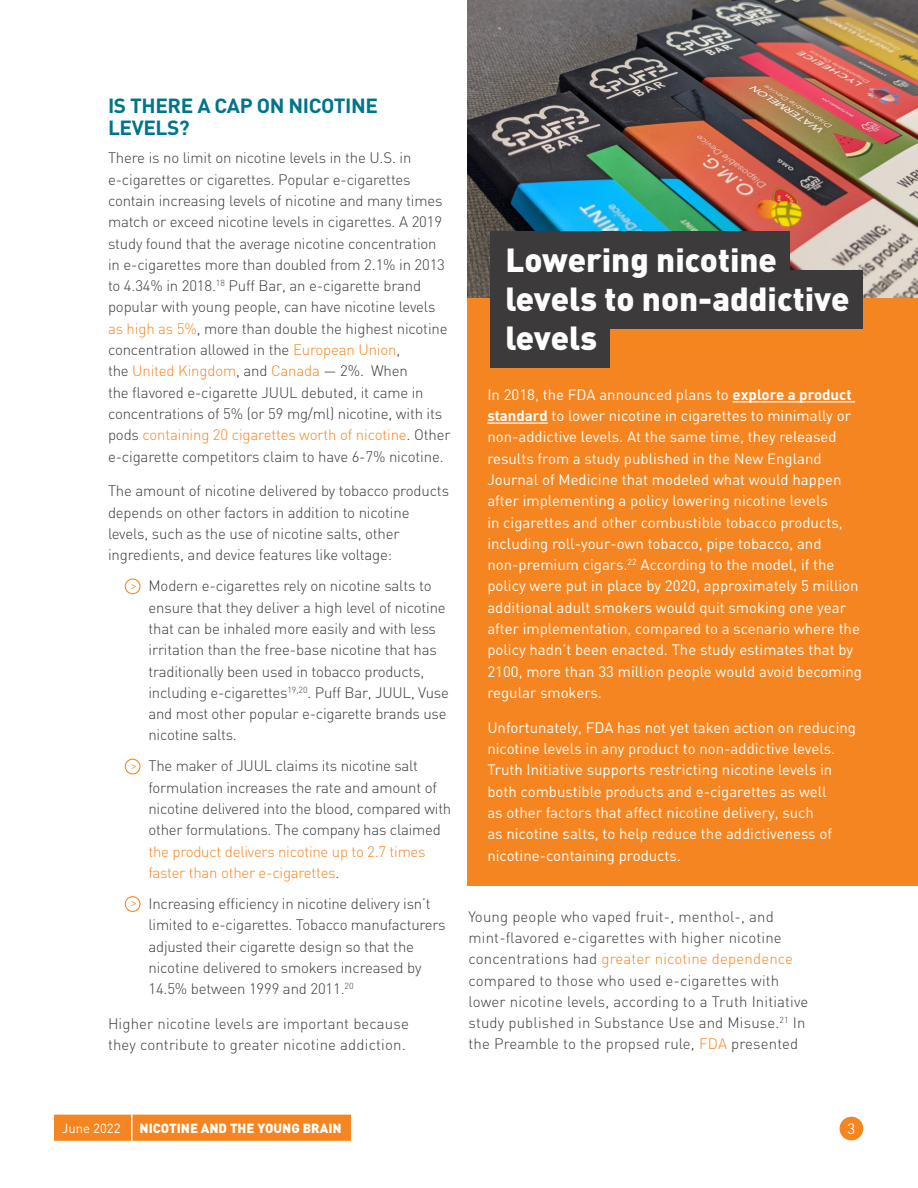
<style>
.page{position:relative;width:918px;height:1188px;background:#fff}
.page>*{position:absolute;margin:0;border:0;box-sizing:border-box;transform-origin:0 0}
.Callout{font:900 33px "DIN";color:#fff}
.t1{font:700 20.25px/22.5px "DIN";letter-spacing:-.02em;color:#00748a}
.Body{font:300 15px/21.3px "DIN";letter-spacing:-.01em;color:#3c3a3b}
.Body-2{font:15px/21.3px "DIN";color:#fff}
.Body-3{font:300 15px/21.3px "DIN";letter-spacing:.01em;color:#3c3a3b}
.t2{font:900 13.05px "DIN";color:#fff}
.t3{font:13.05px "DIN";color:#fff}
.t4{font:700 9.6px "Minion Pro";color:#f58520}
.s1{color:#f58520}
.s2{font-weight:700}
</style>
<div class="page">
<div style="left:840px;top:1117px;width:23px;height:23px;background:#f58520;border-radius:50%"></div>
<div style="left:54px;top:1115px;width:297px;height:26px;background:#f58520"></div>
<hr style="left:131px;top:1115px;width:2px;height:26px;background:#fff">
<div style="left:125px;top:579px;width:16px;height:15px;border:1px solid #f58520;border-radius:50%"></div>
<div style="left:125px;top:759px;width:16px;height:15px;border:1px solid #f58520;border-radius:50%"></div>
<div style="left:125px;top:896px;width:16px;height:16px;border:1px solid #f58520;border-radius:50%"></div>
<img style="left:467px;top:0;width:451px;height:298px">
<div style="left:467px;top:298px;width:451px;height:588px;background:#f58520"></div>
<hr style="left:733px;top:401px;width:122px;height:1px;background:#fff">
<hr style="left:487px;top:422px;width:61px;height:2px;background:#fff">
<div style="left:490px;top:232px;width:300px;height:58px;background:#3c3a3b"></div>
<div style="left:490px;top:271px;width:372px;height:58px;background:#3c3a3b"></div>
<div style="left:490px;top:310px;width:120px;height:58px;background:#3c3a3b"></div>
<h2 class="t1" style="left:108px;top:93px;width:272px">IS THERE A CAP ON NICOTINE<br>LEVELS?</h2>
<p class="Body" style="left:108px;top:147px;width:344px">There is no limit on nicotine levels in the U.S. in e-cigarettes or cigarettes. Popular e-cigarettes contain increasing levels of nicotine and many times match or exceed nicotine levels in cigarettes. A 2019 study found that the average nicotine concentration in e-cigarettes more than doubled from 2.1% in 2013 to 4.34% in 2018.<sup>18</sup> Puff Bar, an e-cigarette brand popular with young people, can have nicotine levels <span class="s1">as high as 5%</span>, more than double the highest nicotine concentration allowed in the <span class="s1">European Union</span>,<br>the <span class="s1">United Kingdom</span>, and <span class="s1">Canada</span> — 2%. When<br>the flavored e-cigarette JUUL debuted, it came in concentrations of 5% (or 59 mg/ml) nicotine, with its pods <span class="s1">containing 20 cigarettes worth of nicotine</span>. Other e-cigarette competitors claim to have 6-7% nicotine.</p>
<p class="Body" style="left:108px;top:480px;width:343px">The amount of nicotine delivered by tobacco products depends on other factors in addition to nicotine levels, such as the use of nicotine salts, other ingredients, and device features like voltage:</p>
<p class="t4" style="left:131px;top:579px;width:7px">&gt;</p>
<p class="Body" style="left:148px;top:575px;width:302px">Modern e-cigarettes rely on nicotine salts to ensure that they deliver a high level of nicotine that can be inhaled more easily and with less irritation than the free-base nicotine that has traditionally been used in tobacco products, including e-cigarettes<sup>19,20</sup>. Puff Bar, JUUL, Vuse and most other popular e-cigarette brands use nicotine salts.</p>
<p class="t4" style="left:131px;top:759px;width:7px">&gt;</p>
<p class="Body" style="left:148px;top:755px;width:304px">The maker of JUUL claims its nicotine salt formulation increases the rate and amount of nicotine delivered into the blood, compared with other formulations. The company has claimed <span class="s1">the product delivers nicotine up to 2.7 times faster than other e-cigarettes</span>.</p>
<p class="t4" style="left:131px;top:896px;width:7px">&gt;</p>
<p class="Body" style="left:148px;top:893px;width:299px">Increasing efficiency in nicotine delivery isn’t limited to e-cigarettes. Tobacco manufacturers adjusted their cigarette design so that the nicotine delivered to smokers increased by 14.5% between 1999 and 2011.<sup>20</sup></p>
<p class="Body-3" style="left:108px;top:1013px;width:302px">Higher nicotine levels are important because they contribute to greater nicotine addiction.</p>
<p class="Callout" style="left:505px;top:238px;width:273px">Lowering nicotine</p>
<p class="Callout" style="left:505px;top:277px;width:346px">levels to non-addictive</p>
<p class="Callout" style="left:505px;top:316px;width:93px">levels</p>
<p class="Body-2" style="left:487px;top:383px;width:376px">In 2018, the FDA announced plans to <span class="s2">explore a product standard</span> to lower nicotine in cigarettes to minimally or non-addictive levels. At the same time, they released results from a study published in the New England Journal of Medicine that modeled what would happen after implementing a policy lowering nicotine levels<br>in cigarettes and other combustible tobacco products, including roll-your-own tobacco, pipe tobacco, and non-premium cigars.<sup>22</sup> According to the model, if the policy were put in place by 2020, approximately 5 million additional adult smokers would quit smoking one year after implementation, compared to a scenario where the policy hadn’t been enacted. The study estimates that by 2100, more than 33 million people would avoid becoming regular smokers.</p>
<p class="Body-2" style="left:487px;top:716px;width:370px">Unfortunately, FDA has not yet taken action on reducing nicotine levels in any product to non-addictive levels.<br>Truth Initiative supports restricting nicotine levels in both combustible products and e-cigarettes as well<br>as other factors that affect nicotine delivery, such<br>as nicotine salts, to help reduce the addictiveness of nicotine-containing products.</p>
<p class="Body-3" style="left:469px;top:905px;width:341px">Young people who vaped fruit-, menthol-, and mint-flavored e-cigarettes with higher nicotine concentrations had <span class="s1">greater nicotine dependence </span>compared to those who used e-cigarettes with lower nicotine levels, according to a Truth Initiative study published in Substance Use and Misuse.<sup>21</sup> In the Preamble to the propsed rule, <span class="s1">FDA</span> presented</p>
<p class="t3" style="left:62px;top:1120px;width:60px">June 2022</p>
<p class="t2" style="left:140px;top:1120px;width:204px">NICOTINE AND THE YOUNG BRAIN</p>
<p class="Body-2" style="left:847px;top:1118px;width:9px">3</p>
</div>
